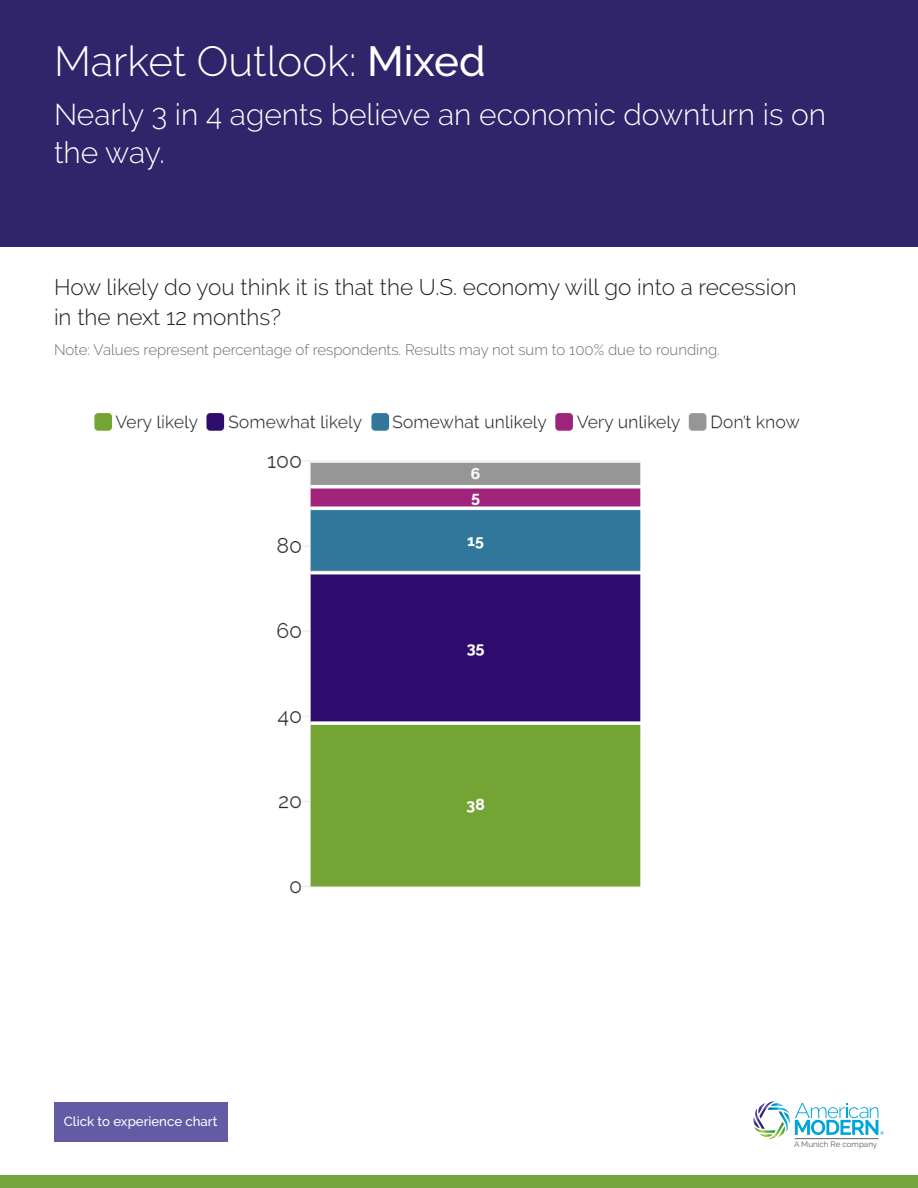
<style>
.page{position:relative;width:918px;height:1188px;background:#fff}
.page>*{position:absolute;margin:0;border:0;box-sizing:border-box;transform-origin:0 0}
.t1{font:300 42px "Raleway";color:#fff}
.t2{font:300 30px/37.5px "Raleway";color:#fff}
.t3{font:300 22.5px/30px "Raleway";color:#231f20}
.t4{font:300 15px "Raleway";color:#6c6d70}
.t5{font:500 13.2px "Raleway";color:#fff}
.t6{font:7.95px "Raleway";color:#5f5f62}
.s1{font-weight:500}
</style>
<div class="page">
<div style="left:0;top:0;width:918px;height:246px;background:#30246a"></div>
<img style="left:94px;top:413px;width:706px;height:481px">
<svg style="left:753px;top:1102px;width:131px;height:37px"></svg>
<hr style="left:795px;top:1138px;width:83px;height:1px;background:#5f5f62">
<div style="left:0;top:1175px;width:918px;height:13px;background:#76a641"></div>
<div style="left:54px;top:1102px;width:173px;height:40px;background:#645ba7"></div>
<p class="t1" style="left:54px;top:37px;width:433px">Market Outlook: <span class="s1">Mixed</span></p>
<p class="t2" style="left:54px;top:96px;width:774px">Nearly 3 in 4 agents believe an economic downturn is on the way.</p>
<p class="t3" style="left:54px;top:272px;width:744px">How likely do you think it is that the U.S. economy will go into a recession in the next 12 months?</p>
<p class="t4" style="left:54px;top:341px;width:667px">Note: Values represent percentage of respondents. Results may not sum to 100% due to rounding.</p>
<p class="t5" style="left:64px;top:1113px;width:155px">Click to experience chart</p>
<p class="t6" style="left:794px;top:1140px;width:85px">A Munich Re company</p>
</div>
